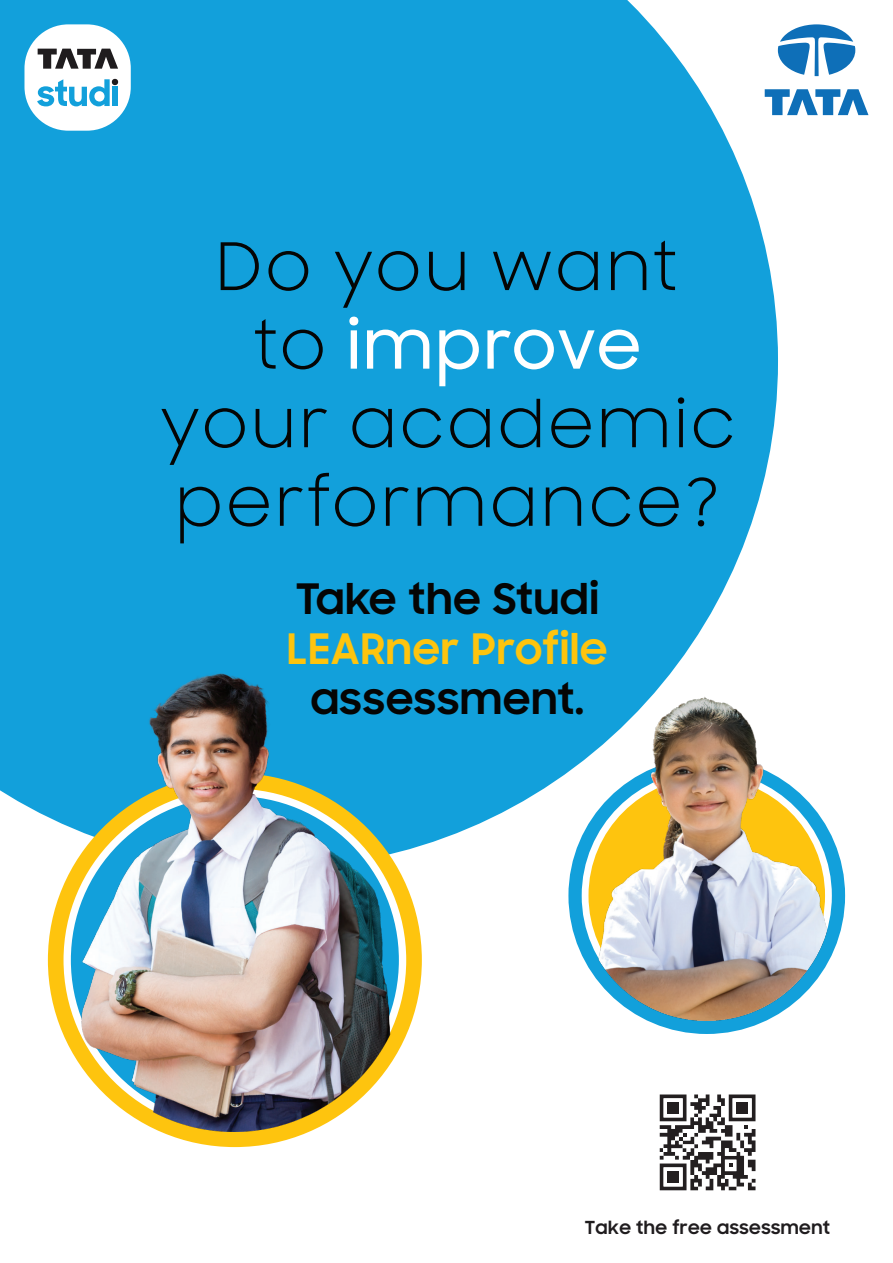
<style>
.page{position:relative;width:893px;height:1263px;background:#fff}
.page>*{position:absolute;margin:0;border:0;box-sizing:border-box;transform-origin:0 0}
.t1{font:65.4px/78.6px "Samsung Sharp Sans";letter-spacing:.025em;color:#050504;text-align:center}
.t2{font:700 42px "Samsung Sharp Sans";letter-spacing:.025em;color:#050504}
.t3{font:700 42px "Samsung Sharp Sans";letter-spacing:.025em;color:#fec40e}
.t4{font:700 18px "Samsung Sharp Sans";letter-spacing:.025em;color:#1f1c1e}
.s1{font-weight:500;color:#fff}
</style>
<div class="page">
<div style="left:0;top:0;width:778px;height:850px;background:#12a0db"></div>
<div style="left:48px;top:773px;width:374px;height:374px;background:#fec40e;border-radius:50%"></div>
<img style="left:60px;top:533px;width:348px;height:598px">
<div style="left:568px;top:757px;width:277px;height:277px;background:#12a0db;border-radius:50%"></div>
<img style="left:582px;top:590px;width:250px;height:431px">
<svg style="left:765px;top:89px;width:103px;height:26px"></svg>
<svg style="left:778px;top:24px;width:77px;height:52px"></svg>
<div style="left:24px;top:24px;width:107px;height:107px;background:#fff;border-radius:44px"></div>
<svg style="left:37px;top:79px;width:81px;height:27px"></svg>
<div style="left:112px;top:87px;width:6px;height:19px;background:#12a0db"></div>
<svg style="left:38px;top:49px;width:80px;height:20px"></svg>
<svg style="left:659px;top:1094px;width:97px;height:97px"></svg>
<div style="left:667px;top:1102px;width:12px;height:11px;background:#231f20"></div>
<div style="left:736px;top:1102px;width:12px;height:11px;background:#231f20"></div>
<div style="left:667px;top:1171px;width:12px;height:11px;background:#231f20"></div>
<p class="t1" style="left:159px;top:225px;width:579px">Do you want<br>to <span class="s1">improve<br></span>your academic performance?</p>
<p class="t2" style="left:296px;top:567px;width:304px">Take the Studi</p>
<p class="t3" style="left:287px;top:618px;width:322px">LEARner Profile</p>
<p class="t2" style="left:311px;top:668px;width:275px">assessment.</p>
<p class="t4" style="left:585px;top:1214px;width:247px">Take the free assessment</p>
</div>
